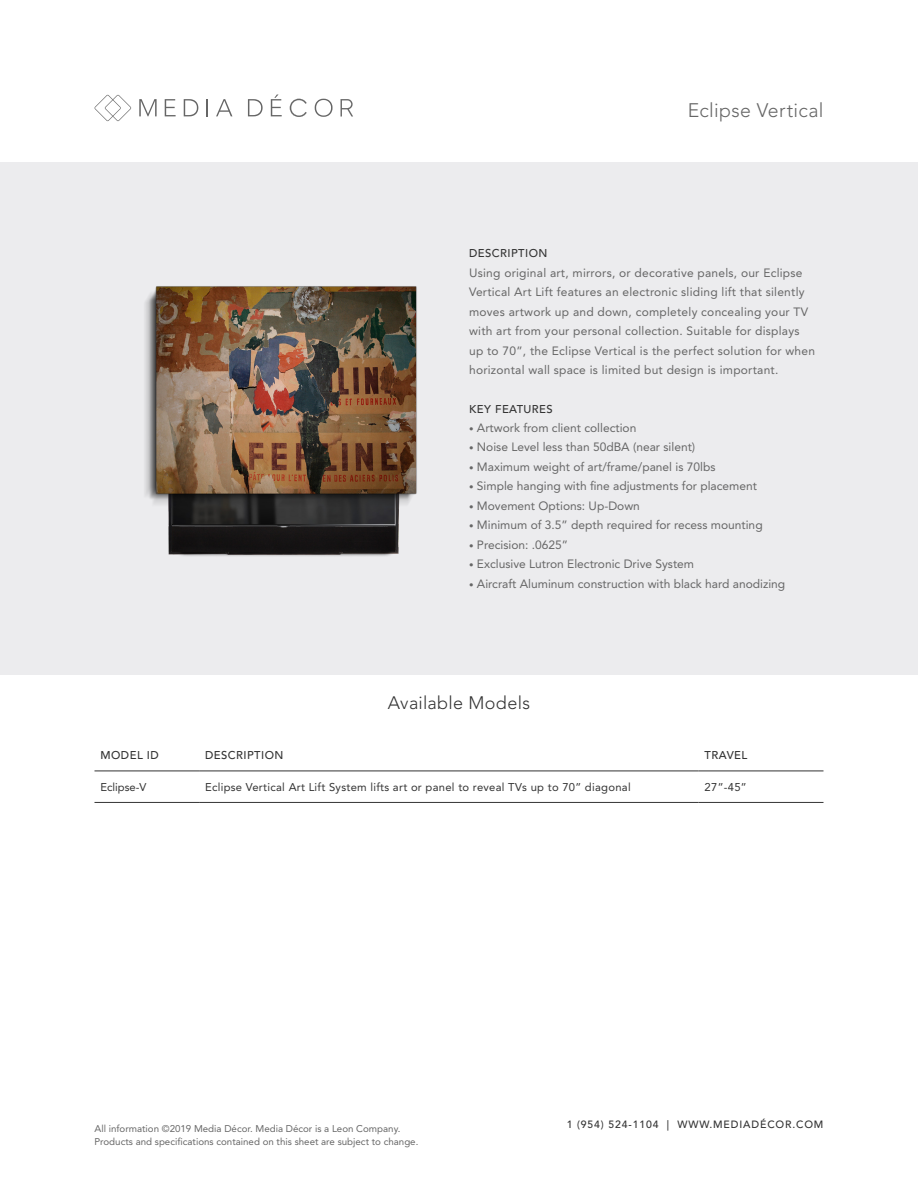
<style>
.page{position:relative;width:918px;height:1188px;background:#fff}
.page>*{position:absolute;margin:0;border:0;box-sizing:border-box;transform-origin:0 0}
.t1{font:300 19.5px "Avenir LT Std";letter-spacing:.02em;color:#666}
.t2{font:300 18px "Avenir LT Std";letter-spacing:.015em;color:#333}
.t3{font:12px "Avenir LT Std";color:#666}
.t4{font:12px/19.5px "Avenir LT Std";letter-spacing:.02em;color:#666}
.t5{font:11.25px "Avenir LT Std";letter-spacing:.025em;color:#333}
.t6{font:500 11.25px "Avenir LT Std";letter-spacing:.04em;color:#333}
.t7{font:11.25px "Avenir LT Std";color:#333}
.t8{font:500 10.5px "Avenir LT Std";letter-spacing:.08em;color:#333}
.t9{font:9.75px/13.5px "Avenir LT Std";color:#666}
.s1{font-size:9px}
</style>
<div class="page">
<svg style="left:94px;top:95px;width:37px;height:26px"></svg>
<svg style="left:139px;top:99px;width:18px;height:17px"></svg>
<svg style="left:165px;top:99px;width:11px;height:17px"></svg>
<svg style="left:184px;top:99px;width:14px;height:17px"></svg>
<svg style="left:206px;top:99px;width:2px;height:17px"></svg>
<svg style="left:216px;top:99px;width:16px;height:17px"></svg>
<svg style="left:248px;top:99px;width:15px;height:17px"></svg>
<svg style="left:271px;top:94px;width:11px;height:22px"></svg>
<svg style="left:315px;top:99px;width:18px;height:18px"></svg>
<svg style="left:341px;top:99px;width:12px;height:17px"></svg>
<svg style="left:290px;top:99px;width:17px;height:18px"></svg>
<div style="left:0;top:162px;width:918px;height:513px;background:#ececee"></div>
<hr style="left:94px;top:771px;width:105px;height:1px;background:#333">
<hr style="left:199px;top:771px;width:500px;height:1px;background:#333">
<hr style="left:699px;top:771px;width:125px;height:1px;background:#333">
<hr style="left:94px;top:802px;width:105px;height:1px;background:#333">
<hr style="left:199px;top:802px;width:500px;height:1px;background:#333">
<hr style="left:699px;top:802px;width:125px;height:1px;background:#333">
<img style="left:145px;top:286px;width:272px;height:270px">
<h1 class="t1" style="left:688px;top:98px;width:137px">Eclipse Vertical</h1>
<p class="t6" style="left:469px;top:247px;width:80px">DESCRIPTION</p>
<p class="t4" style="left:469px;top:263px;width:347px">Using original art, mirrors, or decorative panels, our Eclipse Vertical Art Lift features an electronic sliding lift that silently moves artwork up and down, completely concealing your TV with art from your personal collection. Suitable for displays up to 70”, the Eclipse Vertical is the perfect solution for when horizontal wall space is limited but design is important.</p>
<p class="t6" style="left:469px;top:403px;width:85px">KEY FEATURES</p>
<p class="t3" style="left:469px;top:421px;width:169px"><span class="s1">•</span> Artwork from client collection</p>
<p class="t3" style="left:469px;top:440px;width:228px"><span class="s1">•</span> Noise Level less than 50dBA (near silent)</p>
<p class="t3" style="left:469px;top:460px;width:248px"><span class="s1">•</span> Maximum weight of art/frame/panel is 70lbs</p>
<p class="t3" style="left:469px;top:479px;width:289px"><span class="s1">•</span> Simple hanging with fine adjustments for placement</p>
<p class="t3" style="left:469px;top:499px;width:172px"><span class="s1">•</span> Movement Options: Up-Down</p>
<p class="t3" style="left:469px;top:518px;width:295px"><span class="s1">•</span> Minimum of 3.5” depth required for recess mounting</p>
<p class="t3" style="left:469px;top:538px;width:101px"><span class="s1">•</span> Precision: .0625”</p>
<p class="t3" style="left:469px;top:557px;width:227px"><span class="s1">•</span> Exclusive Lutron Electronic Drive System</p>
<p class="t3" style="left:469px;top:577px;width:318px"><span class="s1">•</span> Aircraft Aluminum construction with black hard anodizing</p>
<h2 class="t2" style="left:388px;top:692px;width:144px">Available Models</h2>
<p class="t6" style="left:100px;top:749px;width:60px">MODEL ID</p>
<p class="t6" style="left:205px;top:749px;width:80px">DESCRIPTION</p>
<p class="t6" style="left:705px;top:749px;width:44px">TRAVEL</p>
<p class="t7" style="left:100px;top:780px;width:48px">Eclipse-V</p>
<p class="t5" style="left:205px;top:780px;width:427px">Eclipse Vertical Art Lift System lifts art or panel to reveal TVs up to 70” diagonal</p>
<p class="t5" style="left:705px;top:780px;width:44px">27”-45”</p>
<p class="t9" style="left:94px;top:1122px;width:325px">All information ©2019 Media Décor. Media Décor is a Leon Company.<br>Products and specifications contained on this sheet are subject to change.</p>
<p class="t8" style="left:567px;top:1119px;width:258px">1 (954) 524-1104 | WWW.MEDIADÉCOR.COM</p>
</div>
